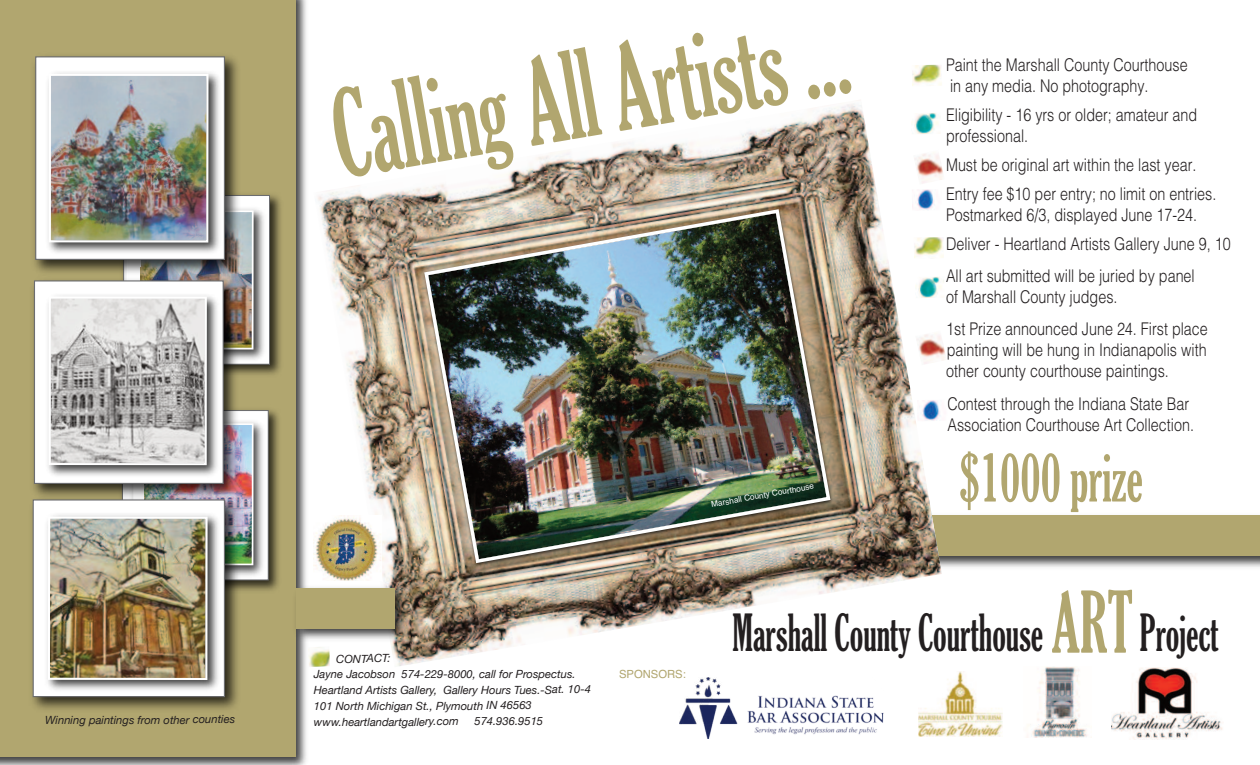
<style>
.page{position:relative;width:1260px;height:765px;background:#fff}
.page>*{position:absolute;margin:0;border:0;box-sizing:border-box;transform-origin:0 0}
.t1{font:extra-condensed 117px "Gloucester";color:#b1a66f;scale:.8 1}
.t2{font:extra-condensed 82px "Gloucester";color:#b1a66f;scale:.8 1}
.t3{font:extra-condensed 66px "Gloucester";color:#b1a66f;scale:.8 1}
.t4{font:extra-condensed 49.5px "Gloucester";color:#231f20;scale:.8 1}
.t5{font:300 17.5px/21px "Helvetica";color:#231f20;scale:.82 1}
.t6{font:italic 11.25px/15.8px "Helvetica Neue";color:#231f20}
.t7{font:11.25px "Helvetica";color:#b1a66f}
.t8{font:8.25px "Helvetica";color:#fff}
</style>
<div class="page">
<img style="left:0;top:0;width:307px;height:765px">
<div style="left:0;top:0;width:296px;height:757px;background:#b1a66f"></div>
<img style="left:242px;top:409px;width:37px;height:182px">
<img style="left:242px;top:418px;width:27px;height:163px">
<img style="left:242px;top:426px;width:9px;height:136px">
<div style="left:133px;top:423px;width:121px;height:142px;border:2px solid #fff"></div>
<img style="left:242px;top:195px;width:39px;height:180px">
<img style="left:242px;top:205px;width:28px;height:160px">
<img style="left:242px;top:213px;width:9px;height:134px">
<div style="left:126px;top:210px;width:128px;height:140px;border:2px solid #fff"></div>
<img style="left:34px;top:56px;width:209px;height:223px">
<div style="left:36px;top:57px;width:188px;height:202px;background:#fff"></div>
<div style="left:35px;top:56px;width:190px;height:204px;border:1px solid #6c6d70"></div>
<img style="left:1111px;top:667px;width:112px;height:73px">
<img style="left:942px;top:515px;width:318px;height:52px">
<div style="left:608px;top:516px;width:652px;height:40px;background:#b1a66f"></div>
<img style="left:33px;top:275px;width:209px;height:218px">
<div style="left:35px;top:282px;width:188px;height:201px;background:#fff"></div>
<div style="left:34px;top:280px;width:190px;height:204px;border:1px solid #6c6d70"></div>
<img style="left:43px;top:68px;width:182px;height:191px">
<img style="left:52px;top:77px;width:154px;height:163px">
<div style="left:49px;top:74px;width:160px;height:169px;border:2px solid #fff"></div>
<img style="left:32px;top:493px;width:211px;height:217px">
<div style="left:34px;top:501px;width:190px;height:195px;background:#fff"></div>
<div style="left:33px;top:499px;width:192px;height:198px;border:1px solid #6c6d70"></div>
<img style="left:43px;top:511px;width:181px;height:185px">
<img style="left:51px;top:519px;width:154px;height:158px">
<div style="left:48px;top:516px;width:160px;height:164px;border:2px solid #fff"></div>
<img style="left:680px;top:678px;width:204px;height:61px">
<img style="left:918px;top:671px;width:84px;height:65px">
<img style="left:1028px;top:667px;width:64px;height:71px">
<img style="left:912px;top:65px;width:30px;height:21px">
<img style="left:942px;top:239px;width:2px;height:19px">
<img style="left:942px;top:346px;width:3px;height:15px">
<img style="left:318px;top:104px;width:624px;height:562px">
<img style="left:419px;top:204px;width:420px;height:368px">
<img style="left:422px;top:207px;width:410px;height:358px">
<img style="left:296px;top:582px;width:114px;height:63px">
<div style="left:296px;top:588px;width:98px;height:41px;background:#b1a66f"></div>
<img style="left:314px;top:515px;width:67px;height:65px">
<img style="left:309px;top:646px;width:21px;height:21px">
<img style="left:48px;top:291px;width:175px;height:190px">
<img style="left:52px;top:299px;width:152px;height:163px">
<div style="left:49px;top:296px;width:158px;height:169px;border:2px solid #fff"></div>
<p class="t6" style="left:45px;top:712px;width:192px">Winning paintings from other counties</p>
<h1 class="t1" style="left:321px;top:73px;width:653px;rotate:-10deg">Calling All Artists ...</h1>
<p class="t8" style="left:710px;top:499px;width:106px;rotate:-10deg">Marshall County Courthouse</p>
<p class="t5" style="left:946px;top:53px;width:296px">Paint the Marshall County Courthouse in any media. No photography.</p>
<p class="t5" style="left:946px;top:103px;width:308px">Eligibility - 16 yrs or older; amateur and professional.</p>
<p class="t5" style="left:946px;top:150px;width:331px;line-height:28.4px">Must be original art within the last year.<br>Entry fee $10 per entry; no limit on entries.</p>
<p class="t5" style="left:946px;top:199px;width:349px;line-height:28.5px">Postmarked 6/3, displayed June 17-24.<br>Deliver - Heartland Artists Gallery June 9, 10</p>
<p class="t5" style="left:946px;top:264px;width:305px">All art submitted will be juried by panel of Marshall County judges.</p>
<p class="t5" style="left:946px;top:317px;width:321px;text-align:justify">1st Prize announced June 24. First place painting will be hung in Indianapolis with other county courthouse paintings.</p>
<p class="t5" style="left:947px;top:392px;width:302px">Contest through the Indiana State Bar<br>Association Courthouse Art Collection.</p>
<h3 class="t3" style="left:959px;top:440px;width:231px">$1000 prize</h3>
<p class="t6" style="left:314px;top:650px;width:279px;text-indent:22px">CONTACT:<br>Jayne Jacobson 574-229-8000, call for Prospectus.<br>Heartland Artists Gallery, Gallery Hours Tues.-Sat. 10-4<br>101 North Michigan St., Plymouth IN 46563 www.heartlandartgallery.com</p>
<p class="t6" style="left:474px;top:713px;width:70px">574.936.9515</p>
<p class="t7" style="left:619px;top:667px;width:68px">SPONSORS:</p>
<h2 class="t2" style="left:1051px;top:576px;width:103px">ART</h2>
<h3 class="t4" style="left:733px;top:605px;width:390px">Marshall County Courthouse</h3>
<h3 class="t4" style="left:1140px;top:605px;width:100px">Project</h3>
</div>
